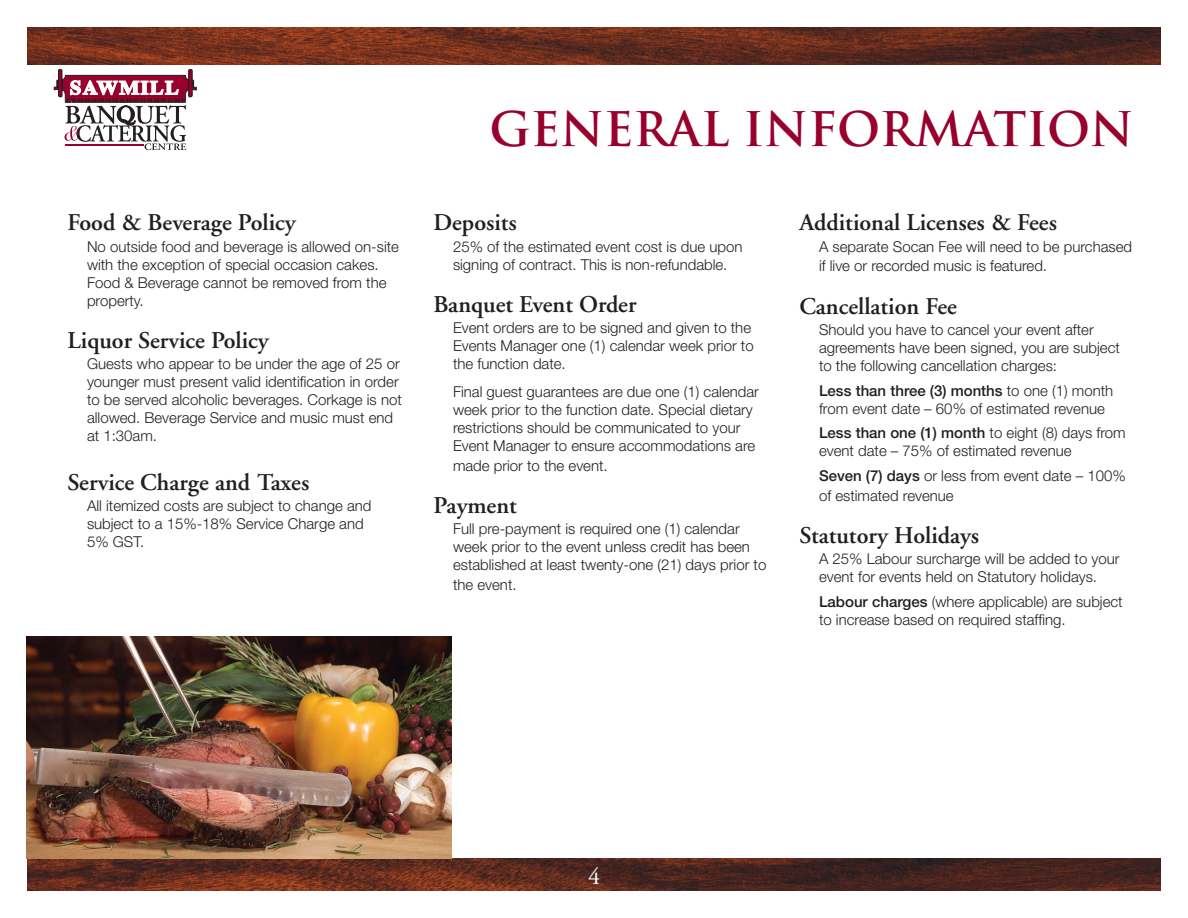
<style>
.page{position:relative;width:1188px;height:918px;background:#fff}
.page>*{position:absolute;margin:0;border:0;box-sizing:border-box;transform-origin:0 0}
.t1{font:700 46.5px "Trajan";color:#98012d}
.t2{font:600 24px "Adobe Garamond";color:#231f20}
.t3{font:24px "Adobe Garamond";color:#fff}
.t4{font:300 15px/18px "Helvetica Neue";color:#231f20}
.s1{font-weight:500}
</style>
<div class="page">
<img style="left:27px;top:27px;width:1134px;height:37px">
<img style="left:27px;top:859px;width:1134px;height:32px">
<svg style="left:54px;top:69px;width:143px;height:81px"></svg>
<hr style="left:65px;top:144px;width:79px;height:2px;background:#98012d">
<img style="left:27px;top:636px;width:424px;height:223px">
<h2 class="t2" style="left:68px;top:210px;width:230px">Food &amp; Beverage Policy</h2>
<p class="t4" style="left:87px;top:237px;width:314px">No outside food and beverage is allowed on-site with the exception of special occasion cakes.<br>Food &amp; Beverage cannot be removed from the property.</p>
<h2 class="t2" style="left:68px;top:327px;width:203px">Liquor Service Policy</h2>
<p class="t4" style="left:87px;top:354px;width:316px">Guests who appear to be under the age of 25 or younger must present valid identification in order to be served alcoholic beverages. Corkage is not allowed. Beverage Service and music must end at 1:30am.</p>
<h2 class="t2" style="left:68px;top:469px;width:243px">Service Charge and Taxes</h2>
<p class="t4" style="left:87px;top:497px;width:286px">All itemized costs are subject to change and subject to a 15%-18% Service Charge and<br>5% GST.</p>
<h1 class="t1" style="left:490px;top:100px;width:646px">GENERAL INFORMATION</h1>
<h2 class="t2" style="left:434px;top:210px;width:85px">Deposits</h2>
<p class="t4" style="left:453px;top:237px;width:291px">25% of the estimated event cost is due upon signing of contract. This is non-refundable.</p>
<h2 class="t2" style="left:434px;top:291px;width:205px">Banquet Event Order</h2>
<p class="t4" style="left:453px;top:318px;width:302px">Event orders are to be signed and given to the<br>Events Manager one (1) calendar week prior to the function date.</p>
<p class="t4" style="left:453px;top:382px;width:307px">Final guest guarantees are due one (1) calendar week prior to the function date. Special dietary restrictions should be communicated to your Event Manager to ensure accommodations are</p>
<p class="t4" style="left:453px;top:456px;width:156px">made prior to the event.</p>
<h2 class="t2" style="left:434px;top:492px;width:85px">Payment</h2>
<p class="t4" style="left:453px;top:520px;width:315px">Full pre-payment is required one (1) calendar week prior to the event unless credit has been established at least twenty-one (21) days prior to</p>
<p class="t4" style="left:453px;top:576px;width:65px">the event.</p>
<h2 class="t2" style="left:800px;top:210px;width:259px">Additional Licenses &amp; Fees</h2>
<p class="t4" style="left:819px;top:236px;width:315px;line-height:19.8px">A separate Socan Fee will need to be purchased if live or recorded music is featured.</p>
<h2 class="t2" style="left:800px;top:293px;width:159px">Cancellation Fee</h2>
<p class="t4" style="left:819px;top:320px;width:302px">Should you have to cancel your event after agreements have been signed, you are subject to the following cancellation charges:</p>
<p class="t4" style="left:819px;top:381px;width:296px"><span class="s1">Less than three (3) months</span> to one (1) month from event date – 60% of estimated revenue</p>
<p class="t4" style="left:819px;top:424px;width:308px"><span class="s1">Less than one (1) month</span> to eight (8) days from event date – 75% of estimated revenue</p>
<p class="t4" style="left:819px;top:466px;width:308px;line-height:19.8px"><span class="s1">Seven (7) days</span> or less from event date – 100% of estimated revenue</p>
<h2 class="t2" style="left:800px;top:522px;width:181px">Statutory Holidays</h2>
<p class="t4" style="left:819px;top:550px;width:302px">A 25% Labour surcharge will be added to your event for events held on Statutory holidays.</p>
<p class="t4" style="left:819px;top:593px;width:305px"><span class="s1">Labour charges</span> (where applicable) are subject to increase based on required staffing.</p>
<h2 class="t3" style="left:588px;top:863px;width:13px">4</h2>
</div>
